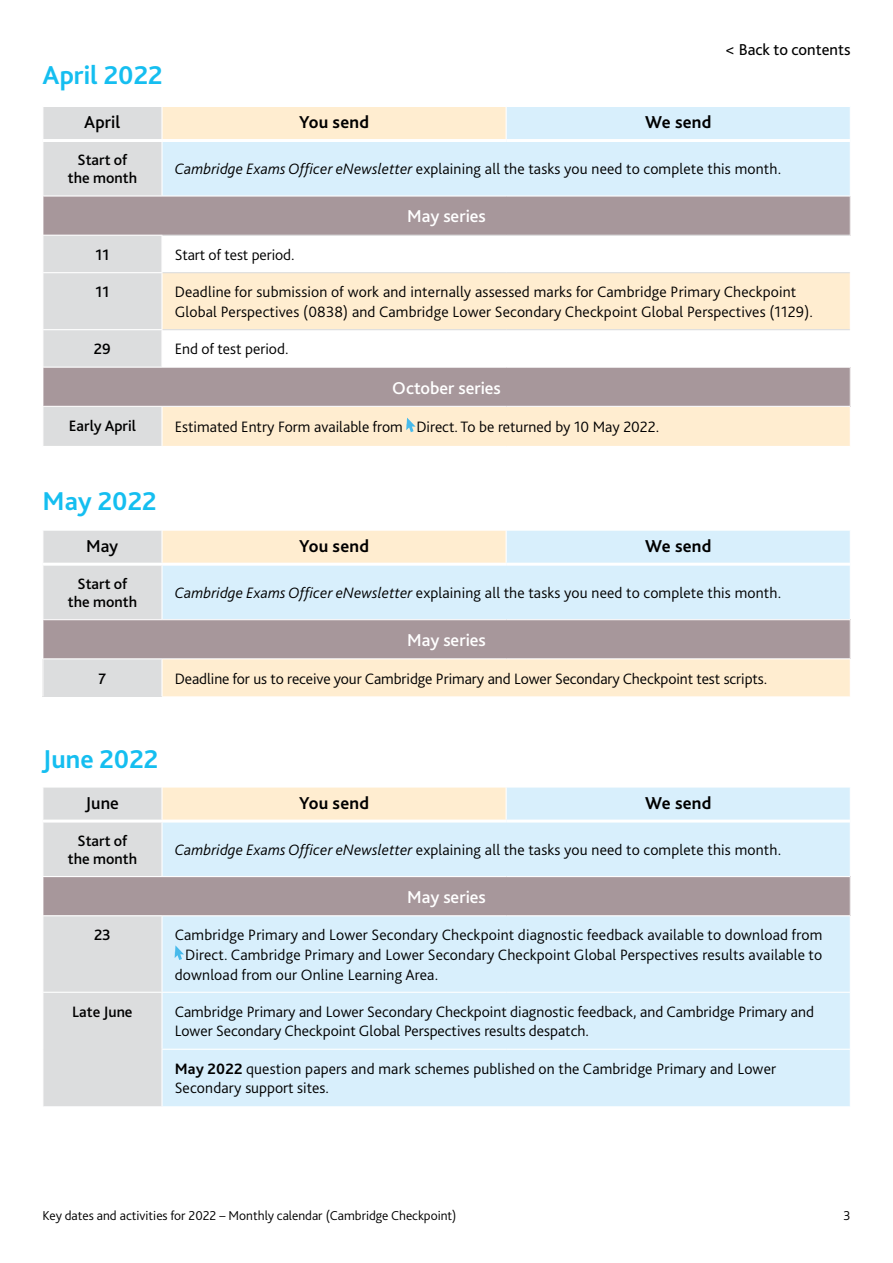
<style>
.page{position:relative;width:893px;height:1263px;background:#fff}
.page>*{position:absolute;margin:0;border:0;box-sizing:border-box;transform-origin:0 0}
.Monthly_diary_headin{font:700 27px "Bliss Pro";color:#15bef0}
.Monthly_diary_send_r{font:700 18px "Bliss Pro";letter-spacing:.01em;color:#000}
.Monthly_diary_headin-2{font:500 18px "Bliss Pro";color:#fff}
.Monthly_diary_send_r-2{font:500 18px "Bliss Pro";color:#fff}
.Monthly_diary_header{font:500 18px "Bliss Pro";color:#000}
.Key_Links_heading{font:16.5px "Bliss Pro";color:#000}
.Monthly_diary_body_t{font:300 15.75px/19.5px "Bliss Pro";letter-spacing:.01em;color:#000}
.Dates{font:500 15.75px/18px "Bliss Pro";color:#000;text-align:center}
.t1{font:300 13.5px "Bliss Pro";color:#000}
.s1{font-style:italic}
.s2{font-weight:700}
</style>
<div class="page">
<div style="left:44px;top:107px;width:117px;height:88px;background:#dcddde"></div>
<div style="left:163px;top:407px;width:687px;height:39px;background:#ffedd0"></div>
<svg style="left:163px;top:107px;width:687px;height:88px;background:#dfeef3"></svg>
<div style="left:43px;top:196px;width:807px;height:39px;background:#a7979b"></div>
<div style="left:44px;top:236px;width:117px;height:210px;background:#dcddde"></div>
<div style="left:163px;top:273px;width:687px;height:56px;background:#ffedd0"></div>
<div style="left:43px;top:367px;width:807px;height:39px;background:#a7979b"></div>
<hr style="left:506px;top:107px;width:1px;height:32px;background:#fff">
<hr style="left:43px;top:195px;width:119px;height:2px;background:#fff">
<hr style="left:162px;top:195px;width:344px;height:2px;background:#fff">
<hr style="left:506px;top:195px;width:344px;height:2px;background:#fff">
<hr style="left:43px;top:272px;width:120px;height:1px;background:#fff">
<hr style="left:43px;top:329px;width:120px;height:1px;background:#fff">
<hr style="left:43px;top:367px;width:119px;height:1px;background:#fff">
<hr style="left:162px;top:367px;width:344px;height:1px;background:#fff">
<hr style="left:506px;top:367px;width:344px;height:1px;background:#fff">
<hr style="left:43px;top:406px;width:119px;height:1px;background:#fff">
<hr style="left:43px;top:139px;width:119px;height:3px;background:#fff">
<hr style="left:162px;top:139px;width:344px;height:3px;background:#fff">
<hr style="left:506px;top:139px;width:344px;height:3px;background:#fff">
<hr style="left:163px;top:235px;width:343px;height:1px;background:#dcddde">
<hr style="left:506px;top:235px;width:344px;height:1px;background:#dcddde">
<hr style="left:163px;top:272px;width:343px;height:1px;background:#dcddde">
<hr style="left:506px;top:272px;width:344px;height:1px;background:#dcddde">
<hr style="left:163px;top:329px;width:343px;height:1px;background:#dcddde">
<hr style="left:506px;top:329px;width:344px;height:1px;background:#dcddde">
<hr style="left:43px;top:197px;width:1px;height:38px;background:#fff">
<hr style="left:43px;top:367px;width:1px;height:39px;background:#fff">
<svg style="left:406px;top:418px;width:10px;height:14px"></svg>
<div style="left:44px;top:531px;width:117px;height:88px;background:#dcddde"></div>
<div style="left:163px;top:659px;width:687px;height:37px;background:#ffedd0"></div>
<svg style="left:163px;top:531px;width:687px;height:88px;background:#dfeef3"></svg>
<div style="left:43px;top:620px;width:807px;height:39px;background:#a7979b"></div>
<div style="left:43px;top:659px;width:119px;height:37px;background:#dcddde"></div>
<hr style="left:506px;top:530px;width:1px;height:33px;background:#fff">
<hr style="left:43px;top:658px;width:119px;height:1px;background:#fff">
<hr style="left:162px;top:658px;width:344px;height:1px;background:#fff">
<hr style="left:161px;top:659px;width:2px;height:37px;background:#fff">
<hr style="left:506px;top:658px;width:344px;height:1px;background:#fff">
<hr style="left:43px;top:563px;width:119px;height:3px;background:#fff">
<hr style="left:162px;top:563px;width:344px;height:3px;background:#fff">
<hr style="left:506px;top:563px;width:344px;height:3px;background:#fff">
<hr style="left:43px;top:620px;width:1px;height:39px;background:#fff">
<hr style="left:43px;top:659px;width:1px;height:37px;background:#fff">
<div style="left:44px;top:788px;width:117px;height:88px;background:#dcddde"></div>
<svg style="left:163px;top:788px;width:687px;height:318px;background:#daeef9"></svg>
<div style="left:43px;top:876px;width:807px;height:40px;background:#a7979b"></div>
<div style="left:44px;top:916px;width:117px;height:190px;background:#dcddde"></div>
<hr style="left:506px;top:787px;width:1px;height:32px;background:#fff">
<hr style="left:43px;top:876px;width:119px;height:1px;background:#fff">
<hr style="left:162px;top:876px;width:344px;height:1px;background:#fff">
<hr style="left:506px;top:876px;width:344px;height:1px;background:#fff">
<hr style="left:43px;top:915px;width:119px;height:1px;background:#fff">
<hr style="left:162px;top:915px;width:344px;height:1px;background:#fff">
<hr style="left:506px;top:915px;width:344px;height:1px;background:#fff">
<hr style="left:43px;top:992px;width:119px;height:1px;background:#fff">
<hr style="left:161px;top:1049px;width:345px;height:1px;background:#fff">
<hr style="left:506px;top:1049px;width:344px;height:1px;background:#fff">
<hr style="left:43px;top:819px;width:119px;height:3px;background:#fff">
<hr style="left:162px;top:819px;width:344px;height:3px;background:#fff">
<hr style="left:506px;top:819px;width:344px;height:3px;background:#fff">
<hr style="left:162px;top:992px;width:344px;height:1px;background:#fff">
<hr style="left:506px;top:992px;width:344px;height:1px;background:#fff">
<hr style="left:43px;top:877px;width:1px;height:39px;background:#fff">
<svg style="left:175px;top:945px;width:9px;height:15px"></svg>
<p class="Key_Links_heading" style="left:726px;top:39px;width:126px">&lt; Back to contents</p>
<p class="Monthly_diary_headin" style="left:43px;top:59px;width:122px">April 2022</p>
<p class="Monthly_diary_header" style="left:84px;top:111px;width:37px">April</p>
<p class="Monthly_diary_send_r" style="left:299px;top:111px;width:71px">You send</p>
<p class="Monthly_diary_send_r" style="left:645px;top:111px;width:68px">We send</p>
<p class="Dates" style="left:68px;top:151px;width:71px">Start of the month</p>
<p class="Monthly_diary_body_t" style="left:175px;top:159px;width:608px"><span class="s1">Cambridge Exams Officer eNewsletter</span> explaining all the tasks you need to complete this month.</p>
<p class="Monthly_diary_headin-2" style="left:407px;top:205px;width:80px">May series</p>
<p class="Dates" style="left:96px;top:246px;width:15px">11</p>
<p class="Monthly_diary_body_t" style="left:175px;top:245px;width:121px">Start of test period.</p>
<p class="Dates" style="left:96px;top:283px;width:15px">11</p>
<p class="Monthly_diary_body_t" style="left:175px;top:282px;width:640px">Deadline for submission of work and internally assessed marks for Cambridge Primary Checkpoint<br>Global Perspectives (0838) and Cambridge Lower Secondary Checkpoint Global Perspectives (1129).</p>
<p class="Dates" style="left:94px;top:340px;width:18px">29</p>
<p class="Monthly_diary_body_t" style="left:175px;top:339px;width:115px">End of test period.</p>
<p class="Monthly_diary_send_r-2" style="left:392px;top:376px;width:110px">October series</p>
<p class="Dates" style="left:69px;top:417px;width:69px">Early April</p>
<p class="Monthly_diary_body_t" style="left:175px;top:417px;width:486px">Estimated Entry Form available from Direct. To be returned by 10 May 2022.</p>
<p class="Monthly_diary_headin" style="left:43px;top:484px;width:116px">May 2022</p>
<p class="Monthly_diary_header" style="left:86px;top:535px;width:34px">May</p>
<p class="Monthly_diary_send_r" style="left:299px;top:535px;width:71px">You send</p>
<p class="Monthly_diary_send_r" style="left:645px;top:535px;width:68px">We send</p>
<p class="Dates" style="left:68px;top:575px;width:71px">Start of the month</p>
<p class="Monthly_diary_body_t" style="left:175px;top:583px;width:608px"><span class="s1">Cambridge Exams Officer eNewsletter</span> explaining all the tasks you need to complete this month.</p>
<p class="Monthly_diary_headin-2" style="left:407px;top:629px;width:80px">May series</p>
<p class="Dates" style="left:99px;top:669px;width:9px">7</p>
<p class="Monthly_diary_body_t" style="left:175px;top:668px;width:594px">Deadline for us to receive your Cambridge Primary and Lower Secondary Checkpoint test scripts.</p>
<p class="Monthly_diary_headin" style="left:43px;top:743px;width:117px">June 2022</p>
<p class="Monthly_diary_header" style="left:86px;top:792px;width:35px">June</p>
<p class="Monthly_diary_send_r" style="left:299px;top:792px;width:71px">You send</p>
<p class="Monthly_diary_send_r" style="left:645px;top:792px;width:68px">We send</p>
<p class="Dates" style="left:68px;top:831px;width:71px">Start of the month</p>
<p class="Monthly_diary_body_t" style="left:175px;top:840px;width:608px"><span class="s1">Cambridge Exams Officer eNewsletter</span> explaining all the tasks you need to complete this month.</p>
<p class="Monthly_diary_headin-2" style="left:407px;top:886px;width:80px">May series</p>
<p class="Dates" style="left:94px;top:926px;width:18px">23</p>
<p class="Monthly_diary_body_t" style="left:175px;top:925px;width:649px">Cambridge Primary and Lower Secondary Checkpoint diagnostic feedback available to download from</p>
<p class="Monthly_diary_body_t" style="left:185px;top:945px;width:639px">Direct. Cambridge Primary and Lower Secondary Checkpoint Global Perspectives results available to</p>
<p class="Monthly_diary_body_t" style="left:175px;top:964px;width:265px">download from our Online Learning Area.</p>
<p class="Dates" style="left:72px;top:1003px;width:62px">Late June</p>
<p class="Monthly_diary_body_t" style="left:175px;top:1002px;width:641px">Cambridge Primary and Lower Secondary Checkpoint diagnostic feedback, and Cambridge Primary and<br>Lower Secondary Checkpoint Global Perspectives results despatch.</p>
<p class="Monthly_diary_body_t" style="left:175px;top:1059px;width:603px"><span class="s2">May 2022</span> question papers and mark schemes published on the Cambridge Primary and Lower<br>Secondary support sites.</p>
<p class="t1" style="left:43px;top:1207px;width:415px">Key dates and activities for 2022 – Monthly calendar (Cambridge Checkpoint)</p>
<p class="t1" style="left:843px;top:1207px;width:9px">3</p>
</div>
